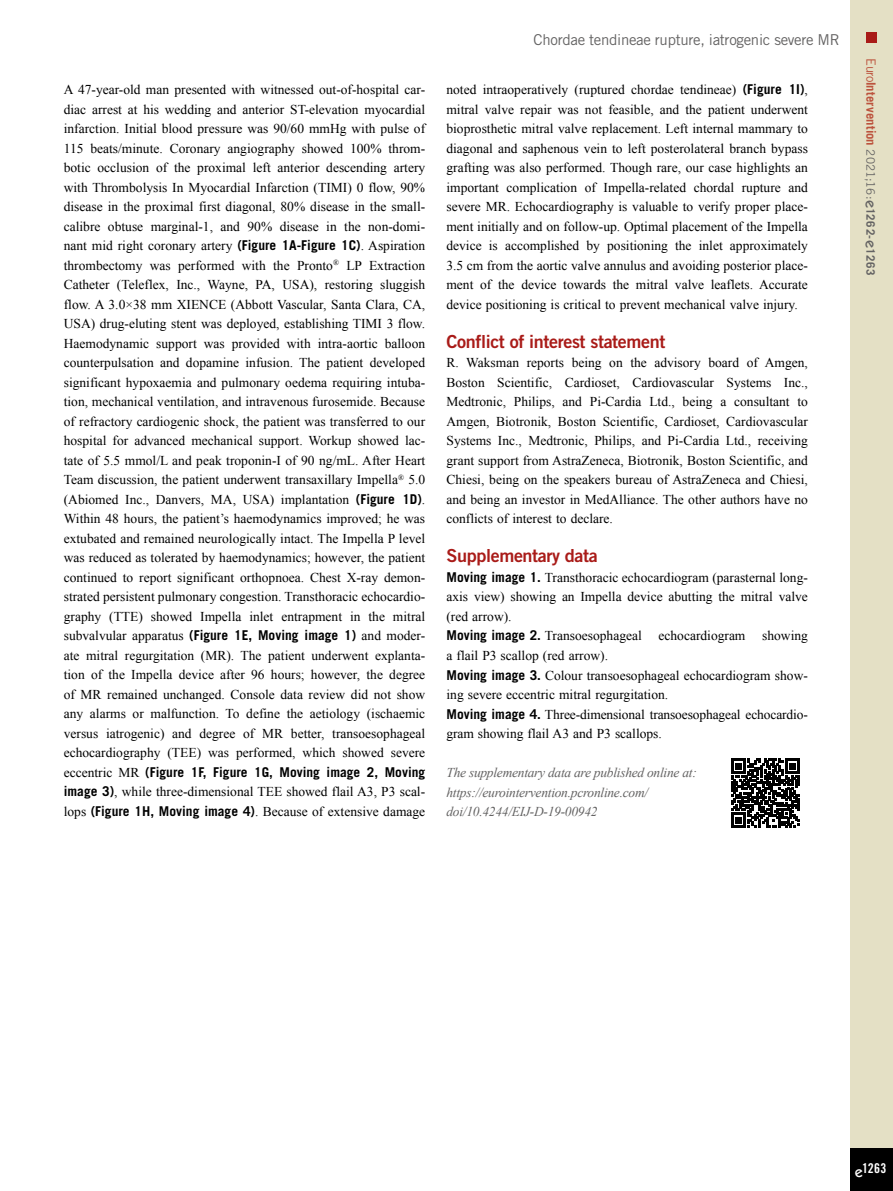
<style>
.page{position:relative;width:893px;height:1191px;background:#fff}
.page>*{position:absolute;margin:0;border:0;box-sizing:border-box;transform-origin:0 0}
.t1{font:18px "Trade Gothic LT Std Bd 2";letter-spacing:-.02em;color:#a91b18}
.t2{font:15px "Trade Gothic LT Std";letter-spacing:-.02em;color:#646363}
.t3{font:13.5px/19.5px "Times New Roman";color:#000;text-align:justify}
.t4{font:italic 13.5px/19.5px "Times New Roman";letter-spacing:-.02em;color:#646363}
.t5{font:700 13.5px "Trade Gothic LT Std";color:#000}
.t6{font:13.5px "Trade Gothic LT Std Bd Cn 20";color:#fff}
.t7{font:700 12.75px "Trade Gothic LT Std";letter-spacing:.005em;color:#bc533d}
.s1{font-family:"Trade Gothic LT Std";font-weight:700}
.s2{font-family:"Times New Roman";font-weight:400}
.s3{font-weight:400}
.s4{font-weight:400;font-size:11.7px;color:#646363}
.s5{font-family:"ITC Kabel Std";font-weight:500;font-size:15px;color:#646363}
.s6{font-size:11.7px;color:#646363}
.s7{font-family:"ITC Kabel Std";font-weight:500;font-size:15px}
</style>
<div class="page">
<div style="left:850px;top:0;width:43px;height:1191px;background:#e4e0c5"></div>
<div style="left:850px;top:1148px;width:43px;height:43px;background:#000"></div>
<div style="left:866px;top:32px;width:11px;height:10px;background:#a91b18"></div>
<svg style="left:731px;top:759px;width:69px;height:68px"></svg>
<p class="t3" style="left:64px;top:80px;width:363px">A 47-year-old man presented with witnessed out-of-hospital car&shy;diac arrest at his wedding and anterior ST-elevation myocardial infarction. Initial blood pressure was 90/60 mmHg with pulse of 115 beats/minute. Coronary angiography showed 100% throm&shy;botic occlusion of the proximal left anterior descending artery with Thrombolysis In Myocardial Infarction (TIMI) 0 flow, 90% disease in the proximal first diagonal, 80% disease in the small&shy;calibre obtuse marginal-1, and 90% disease in the non-domi&shy;nant mid right coronary artery <span class="s1">(Figure 1A-Figure 1C)</span>. Aspiration thrombectomy was performed with the Pronto<sup>®</sup> LP Extraction Catheter (Teleflex, Inc., Wayne, PA, USA), restoring sluggish flow. A 3.0×38 mm XIENCE (Abbott Vascular, Santa Clara, CA, USA) drug-eluting stent was deployed, establishing TIMI 3 flow.<br>Haemodynamic support was provided with intra-aortic balloon counterpulsation and dopamine infusion. The patient developed significant hypoxaemia and pulmonary oedema requiring intuba&shy;tion, mechanical ventilation, and intravenous furosemide. Because of refractory cardiogenic shock, the patient was transferred to our hospital for advanced mechanical support. Workup showed lac&shy;tate of 5.5 mmol/L and peak troponin-I of 90 ng/mL. After Heart Team discussion, the patient underwent transaxillary Impella<sup>®</sup> 5.0 (Abiomed Inc., Danvers, MA, USA) implantation <span class="s1">(Figure 1D)</span>.<br>Within 48 hours, the patient’s haemodynamics improved; he was extubated and remained neurologically intact. The Impella P level was reduced as tolerated by haemodynamics; however, the patient continued to report significant orthopnoea. Chest X-ray demon&shy;strated persistent pulmonary congestion. Transthoracic echocardio&shy;graphy (TTE) showed Impella inlet entrapment in the mitral subvalvular apparatus <span class="s1">(Figure 1E, Moving image 1)</span> and moder&shy;ate mitral regurgitation (MR). The patient underwent explanta&shy;tion of the Impella device after 96 hours; however, the degree of MR remained unchanged. Console data review did not show any alarms or malfunction. To define the aetiology (ischaemic versus iatrogenic) and degree of MR better, transoesophageal echocardiography (TEE) was performed, which showed severe</p>
<p class="t5" style="left:64px;top:764px;width:363px"><span class="s2">eccentric MR</span> (Figure 1F, Figure 1G, Moving image 2, Moving</p>
<p class="t3" style="left:64px;top:782px;width:363px"><span class="s1">image 3)</span>, while three-dimensional TEE showed flail A3, P3 scal&shy;lops <span class="s1">(Figure 1H, Moving image 4)</span>. Because of extensive damage</p>
<p class="t2" style="left:534px;top:30px;width:308px">Chordae tendineae rupture, iatrogenic severe MR</p>
<p class="t3" style="left:446px;top:80px;width:363px">noted intraoperatively (ruptured chordae tendineae) <span class="s1">(Figure 1I)</span>, mitral valve repair was not feasible, and the patient underwent bioprosthetic mitral valve replacement. Left internal mammary to diagonal and saphenous vein to left posterolateral branch bypass grafting was also performed. Though rare, our case highlights an important complication of Impella-related chordal rupture and severe MR. Echocardiography is valuable to verify proper place&shy;ment initially and on follow-up. Optimal placement of the Impella device is accomplished by positioning the inlet approximately 3.5 cm from the aortic valve annulus and avoiding posterior place&shy;ment of the device towards the mitral valve leaflets. Accurate device positioning is critical to prevent mechanical valve injury.</p>
<h1 class="t1" style="left:446px;top:330px;width:220px">Conflict of interest statement</h1>
<p class="t3" style="left:446px;top:353px;width:363px">R. Waksman reports being on the advisory board of Amgen, Boston Scientific, Cardioset, Cardiovascular Systems Inc., Medtronic, Philips, and Pi-Cardia Ltd., being a consultant to Amgen, Biotronik, Boston Scientific, Cardioset, Cardiovascular Systems Inc., Medtronic, Philips, and Pi-Cardia Ltd., receiving grant support from AstraZeneca, Biotronik, Boston Scientific, and Chiesi, being on the speakers bureau of AstraZeneca and Chiesi, and being an investor in MedAlliance. The other authors have no conflicts of interest to declare.</p>
<h1 class="t1" style="left:446px;top:545px;width:153px">Supplementary data</h1>
<p class="t3" style="left:446px;top:567px;width:363px;text-align:left"><span class="s1">Moving image 1.</span> Transthoracic echocardiogram (parasternal long&shy;axis view) showing an Impella device abutting the mitral valve (red arrow).<br><span class="s1">Moving image 2.</span> Transoesophageal echocardiogram showing a flail P3 scallop (red arrow).<br><span class="s1">Moving image 3.</span> Colour transoesophageal echocardiogram show&shy;ing severe eccentric mitral regurgitation.<br><span class="s1">Moving image 4.</span> Three-dimensional transoesophageal echocardio&shy;gram showing flail A3 and P3 scallops.</p>
<p class="t4" style="left:446px;top:762px;width:252px">The supplementary data are published online at: https://eurointervention.pcronline.com/ doi/10.4244/EIJ-D-19-00942</p>
<p class="t7" style="left:879px;top:58px;width:218px;rotate:90deg"><span class="s3">Euro</span>Intervention <span class="s4">2021;16:</span><span class="s5">e</span><span class="s6">1262-</span><span class="s5">e</span><span class="s6">1263</span></p>
<p class="t6" style="left:855px;top:1160px;width:33px"><span class="s7">e</span>1263</p>
</div>
